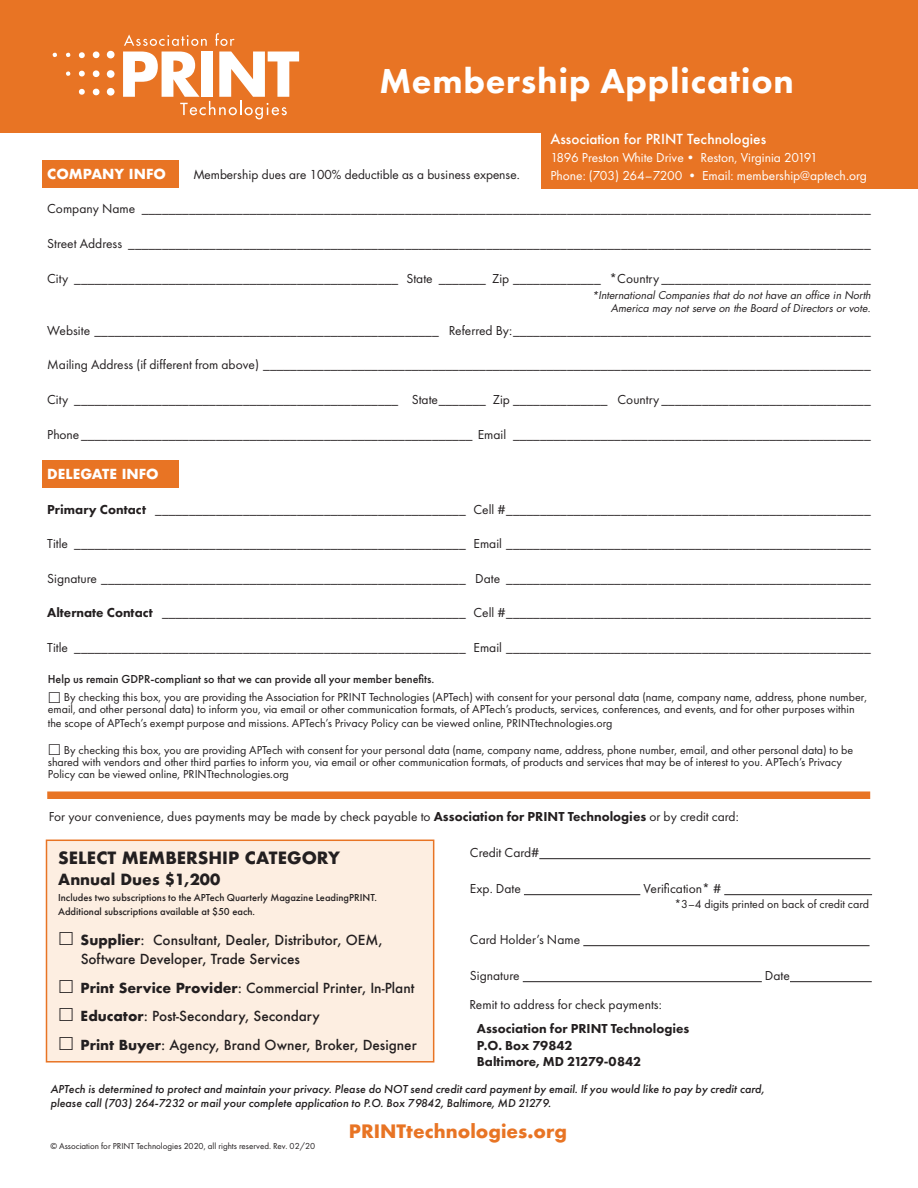
<style>
.page{position:relative;width:918px;height:1188px;background:#fff}
.page>*{position:absolute;margin:0;border:0;box-sizing:border-box;transform-origin:0 0}
.t1{font:800 36px "Futura PT";letter-spacing:.02em;color:#fff}
.t2{font:700 18px "Futura";color:#e87424}
.t3{font:700 16.5px "Futura";color:#231f20}
.t4{font:700 15px "Futura";color:#231f20}
.t5{font:13.5px "Futura PT";color:#231f20}
.t6{font:500 13.5px/28.2px "Futura";color:#231f20}
.t7{font:13.5px/18px "Futura PT";color:#fff}
.t8{font:800 13.5px/16.5px "Futura PT";color:#231f20}
.t9{font:500 13.5px "Futura";color:#fff}
.t10{font:700 13.5px "Futura";color:#fff}
.t11{font:12px/12px "Futura PT";color:#231f20}
.t12{font:italic 500 12px/14.4px "Futura PT";color:#231f20}
.t13{font:500 12px "Futura PT";color:#231f20}
.t14{font:12px "Futura";color:#231f20}
.t15{font:500 10.5px/13.5px "Futura PT";color:#231f20}
.t16{font:italic 10.5px/13.5px "Futura";color:#231f20;text-align:right}
.t17{font:9px "Futura PT";color:#231f20}
.s1{font-weight:800}
.s2{font-weight:700}
</style>
<div class="page">
<div style="left:541px;top:117px;width:377px;height:72px;background:#e87424"></div>
<div style="left:46px;top:840px;width:388px;height:223px;background:#fdeee1;border:2px solid #e87424"></div>
<div style="left:42px;top:160px;width:136px;height:27px;background:#e87424"></div>
<hr style="left:539px;top:858px;width:331px;height:1px;background:#231f20">
<hr style="left:524px;top:894px;width:116px;height:1px;background:#231f20">
<hr style="left:724px;top:894px;width:148px;height:1px;background:#231f20">
<hr style="left:583px;top:945px;width:287px;height:1px;background:#231f20">
<hr style="left:523px;top:981px;width:239px;height:1px;background:#231f20">
<hr style="left:790px;top:981px;width:82px;height:1px;background:#231f20">
<div style="left:42px;top:460px;width:136px;height:27px;background:#e87424"></div>
<div style="left:0;top:0;width:918px;height:133px;background:#e87424"></div>
<svg style="left:92px;top:88px;width:8px;height:8px"></svg>
<svg style="left:78px;top:88px;width:7px;height:7px"></svg>
<svg style="left:92px;top:70px;width:8px;height:8px"></svg>
<svg style="left:78px;top:70px;width:7px;height:7px"></svg>
<svg style="left:66px;top:71px;width:5px;height:5px"></svg>
<div style="left:107px;top:88px;width:8px;height:8px;background:#fff;border-radius:50%"></div>
<div style="left:107px;top:70px;width:8px;height:8px;background:#fff;border-radius:50%"></div>
<div style="left:107px;top:51px;width:8px;height:7px;background:#fff;border-radius:50%"></div>
<svg style="left:92px;top:51px;width:8px;height:8px"></svg>
<svg style="left:78px;top:52px;width:7px;height:7px"></svg>
<svg style="left:66px;top:52px;width:5px;height:5px"></svg>
<svg style="left:53px;top:52px;width:4px;height:5px"></svg>
<svg style="left:124px;top:35px;width:83px;height:11px"></svg>
<svg style="left:215px;top:33px;width:19px;height:13px"></svg>
<svg style="left:123px;top:52px;width:176px;height:67px"></svg>
<div style="left:47px;top:791px;width:823px;height:8px;background:#e87424"></div>
<h1 class="t1" style="left:379px;top:59px;width:416px">Membership Application</h1>
<p class="t9" style="left:551px;top:130px;width:217px">Association for PRINT Technologies</p>
<p class="t7" style="left:551px;top:148px;width:318px">1896 Preston White Drive• Reston, Virginia 20191<br>Phone: (703) 264–7200 • Email: membership@aptech.org</p>
<p class="t10" style="left:47px;top:164px;width:120px">COMPANY INFO</p>
<p class="t5" style="left:47px;top:201px;width:825px">Company Name ____________________________________________________________________________________________________________</p>
<p class="t5" style="left:47px;top:235px;width:825px">Street Address ______________________________________________________________________________________________________________</p>
<p class="t5" style="left:47px;top:270px;width:825px">City ________________________________________________ State _______ Zip _____________ *Country _______________________________</p>
<p class="t16" style="left:592px;top:288px;width:280px">*International Companies that do not have an office in North<br>America may not serve on the Board of Directors or vote.</p>
<p class="t5" style="left:47px;top:322px;width:825px">Website ___________________________________________________ Referred By:_____________________________________________________</p>
<p class="t5" style="left:47px;top:357px;width:825px">Mailing Address (if different from above) __________________________________________________________________________________________</p>
<p class="t5" style="left:47px;top:391px;width:825px">City ________________________________________________ State_______ Zip ______________ Country _______________________________</p>
<p class="t5" style="left:47px;top:426px;width:825px">Phone__________________________________________________________ Email _____________________________________________________</p>
<p class="t10" style="left:47px;top:464px;width:113px">DELEGATE INFO</p>
<p class="t5" style="left:47px;top:501px;width:825px"><span class="s1">Primary Contact</span> ______________________________________________ Cell #______________________________________________________</p>
<p class="t5" style="left:47px;top:536px;width:825px">Title __________________________________________________________ Email ______________________________________________________</p>
<p class="t5" style="left:47px;top:570px;width:825px">Signature ______________________________________________________ Date ______________________________________________________</p>
<p class="t5" style="left:47px;top:605px;width:825px"><span class="s1">Alternate Contact</span> _____________________________________________ Cell #______________________________________________________</p>
<p class="t5" style="left:47px;top:639px;width:825px">Title __________________________________________________________ Email ______________________________________________________</p>
<p class="t13" style="left:48px;top:672px;width:388px">Help us remain GDPR-compliant so that we can provide all your member benefits.</p>
<p class="t11" style="left:48px;top:691px;width:821px;text-indent:16px">By checking this box, you are providing the Association for PRINT Technologies (APTech) with consent for your personal data (name, company name, address, phone number, email, and other personal data) to inform you, via email or other communication formats, of APTech’s products, services, conferences, and events, and for other purposes within</p>
<p class="t11" style="left:48px;top:717px;width:566px">the scope of APTech’s exempt purpose and missions. APTech’s Privacy Policy can be viewed online, PRINTtechnologies.org</p>
<p class="t11" style="left:48px;top:744px;width:807px;text-indent:16px">By checking this box, you are providing APTech with consent for your personal data (name, company name, address, phone number, email, and other personal data) to be shared with vendors and other third parties to inform you, via email or other communication formats, of products and services that may be of interest to you. APTech’s Privacy<br>Policy can be viewed online, PRINTtechnologies.org</p>
<p class="t14" style="left:194px;top:166px;width:328px">Membership dues are 100% deductible as a business expense.</p>
<p class="t5" style="left:49px;top:809px;width:691px">For your convenience, dues payments may be made by check payable to <span class="s1">Association for PRINT Technologies</span> or by credit card:</p>
<p class="t3" style="left:58px;top:846px;width:283px">SELECT MEMBERSHIP CATEGORY</p>
<p class="t4" style="left:58px;top:868px;width:164px">Annual Dues $1,200</p>
<p class="t15" style="left:58px;top:891px;width:320px">Includes two subscriptions to the APTech Quarterly Magazine LeadingPRINT.<br>Additional subscriptions available at $50 each.</p>
<p class="t6" style="left:81px;top:930px;width:303px;line-height:19.5px"><span class="s2">Supplier</span>: Consultant, Dealer, Distributor, OEM,<br>Software Developer, Trade Services</p>
<p class="t6" style="left:81px;top:974px;width:338px"><span class="s2">Print Service Provider</span>: Commercial Printer, In-Plant<br><span class="s2">Educator</span>: Post-Secondary, Secondary<br><span class="s2">Print Buyer</span>: Agency, Brand Owner, Broker, Designer</p>
<p class="t5" style="left:470px;top:845px;width:71px">Credit Card#</p>
<p class="t5" style="left:470px;top:881px;width:52px">Exp. Date</p>
<p class="t5" style="left:643px;top:881px;width:79px">Verification* #</p>
<p class="t11" style="left:674px;top:898px;width:196px">*3–4 digits printed on back of credit card</p>
<p class="t5" style="left:470px;top:932px;width:112px">Card Holder’s Name</p>
<p class="t5" style="left:470px;top:968px;width:51px">Signature</p>
<p class="t5" style="left:765px;top:968px;width:27px">Date</p>
<p class="t5" style="left:469px;top:997px;width:194px">Remit to address for check payments:</p>
<p class="t8" style="left:477px;top:1020px;width:214px">Association for PRINT Technologies<br>P.O. Box 79842<br>Baltimore, MD 21279-0842</p>
<p class="t12" style="left:50px;top:1082px;width:715px">APTech is determined to protect and maintain your privacy. Please do NOT send credit card payment by email. If you would like to pay by credit card, please call (703) 264-7232 or mail your complete application to P.O. Box 79842, Baltimore, MD 21279.</p>
<p class="t17" style="left:50px;top:1141px;width:266px">© Association for PRINT Technologies 2020, all rights reserved. Rev. 02/20</p>
<h2 class="t2" style="left:349px;top:1118px;width:220px">PRINTtechnologies.org</h2>
</div>
